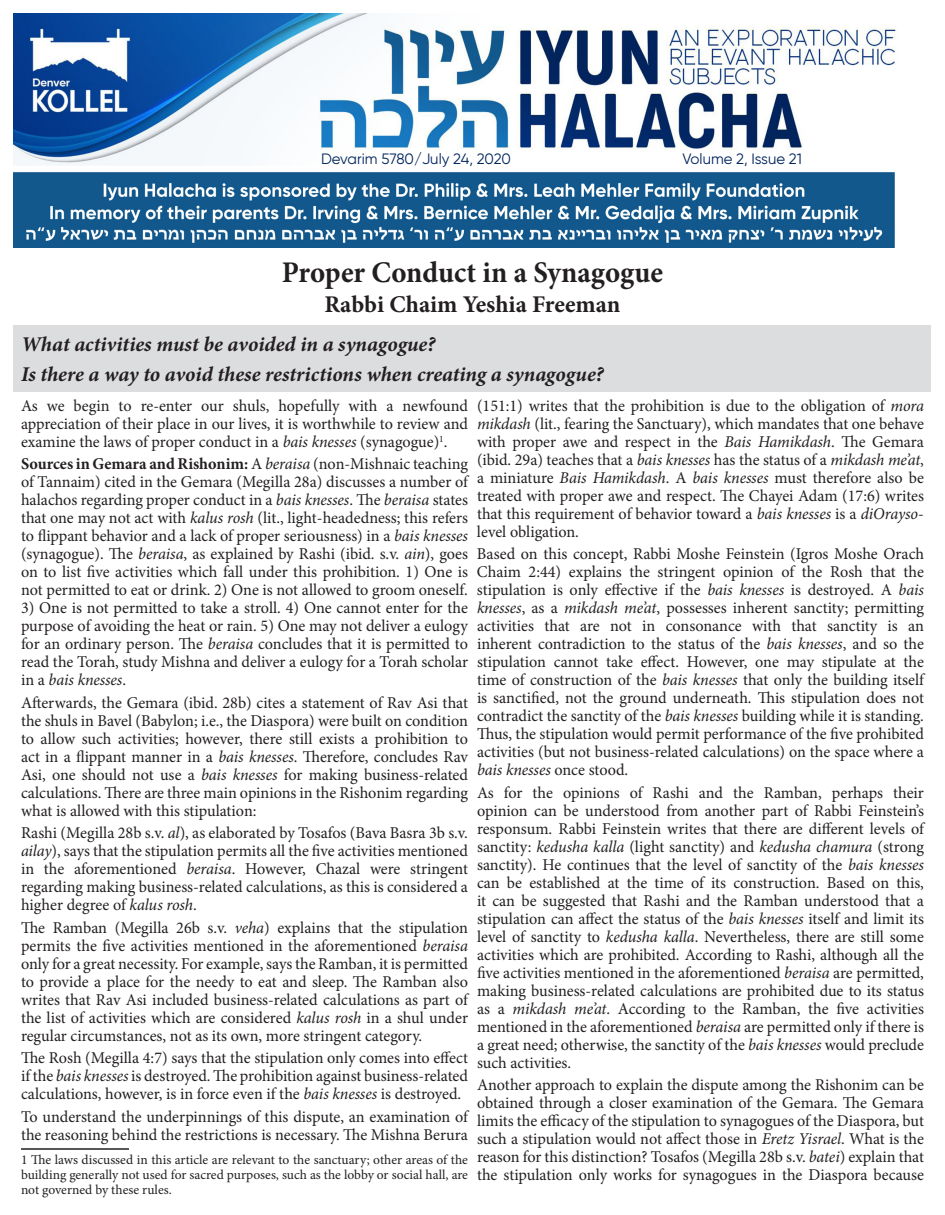
<style>
.page{position:relative;width:945px;height:1215px;background:#fff}
.page>*{position:absolute;margin:0;border:0;box-sizing:border-box;transform-origin:0 0}
.t1{font:700 30px "Minion Pro";color:#231f20;scale:.96 1}
.t2{font:700 24px "Minion Pro";color:#231f20}
.t3{font:italic 700 21px "Minion Pro";color:#231f20}
.t4{font:16.5px/18px "Minion Pro";color:#231f20;text-align:justify}
.t5{font:15px "Gilroy";color:#02255d}
.t6{font:13.5px/15px "Minion Pro";color:#231f20;text-align:justify}
.s1{font-style:italic}
.s2{font-weight:700}
</style>
<div class="page">
<div style="left:14px;top:325px;width:918px;height:67px;background:#dcdddf"></div>
<hr style="left:21px;top:1148px;width:108px;height:2px;background:#231f20">
<img style="left:14px;top:14px;width:882px;height:234px">
<p class="t5" style="left:321px;top:150px;width:191px">Devarim 5780/July 24, 2020</p>
<p class="t5" style="left:682px;top:150px;width:121px">Volume 2, Issue 21</p>
<p class="t1" style="left:282px;top:251px;width:399px">Proper Conduct in a Synagogue</p>
<p class="t2" style="left:324px;top:287px;width:298px">Rabbi Chaim Yeshia Freeman</p>
<p class="t3" style="left:21px;top:329px;width:416px">What activities must be avoided in a synagogue?</p>
<p class="t3" style="left:21px;top:359px;width:584px">Is there a way to avoid these restrictions when creating a synagogue?</p>
<p class="t4" style="left:21px;top:397px;width:449px">As we begin to re-enter our shuls, hopefully with a newfound appreciation of their place in our lives, it is worthwhile to review and examine the laws of proper conduct in a <span class="s1">bais knesses</span> (synagogue)<sup>1</sup>.</p>
<p class="t4" style="left:21px;top:455px;width:449px"><span class="s2">Sources in Gemara and Rishonim:</span> A <span class="s1">beraisa</span> (non-Mishnaic teaching of Tannaim) cited in the Gemara (Megilla 28a) discusses a number of halachos regarding proper conduct in a <span class="s1">bais knesses</span>. The <span class="s1">beraisa</span> states that one may not act with <span class="s1">kalus rosh</span> (lit., light-headedness; this refers to flippant behavior and a lack of proper seriousness) in a <span class="s1">bais knesses </span>(synagogue). The <span class="s1">beraisa</span>, as explained by Rashi (ibid. s.v. <span class="s1">ain</span>), goes on to list five activities which fall under this prohibition. 1) One is not permitted to eat or drink. 2) One is not allowed to groom oneself.</p>
<p class="t4" style="left:21px;top:599px;width:449px">3) One is not permitted to take a stroll. 4) One cannot enter for the purpose of avoiding the heat or rain. 5) One may not deliver a eulogy for an ordinary person. The <span class="s1">beraisa</span> concludes that it is permitted to read the Torah, study Mishna and deliver a eulogy for a Torah scholar in a <span class="s1">bais knesses</span>.</p>
<p class="t4" style="left:21px;top:694px;width:449px">Afterwards, the Gemara (ibid. 28b) cites a statement of Rav Asi that the shuls in Bavel (Babylon; i.e., the Diaspora) were built on condition to allow such activities; however, there still exists a prohibition to act in a flippant manner in a <span class="s1">bais knesses</span>. Therefore, concludes Rav Asi, one should not use a <span class="s1">bais knesses</span> for making business-related calculations. There are three main opinions in the Rishonim regarding what is allowed with this stipulation:</p>
<p class="t4" style="left:21px;top:824px;width:449px">Rashi (Megilla 28b s.v. <span class="s1">al</span>), as elaborated by Tosafos (Bava Basra 3b s.v. <span class="s1">ailay</span>), says that the stipulation permits all the five activities mentioned in the aforementioned <span class="s1">beraisa</span>. However, Chazal were stringent regarding making business-related calculations, as this is considered a higher degree of <span class="s1">kalus rosh</span>.</p>
<p class="t4" style="left:21px;top:919px;width:449px">The Ramban (Megilla 26b s.v. <span class="s1">veha</span>) explains that the stipulation permits the five activities mentioned in the aforementioned <span class="s1">beraisa </span>only for a great necessity. For example, says the Ramban, it is permitted to provide a place for the needy to eat and sleep. The Ramban also writes that Rav Asi included business-related calculations as part of the list of activities which are considered <span class="s1">kalus rosh</span> in a shul under regular circumstances, not as its own, more stringent category.</p>
<p class="t4" style="left:21px;top:1049px;width:449px">The Rosh (Megilla 4:7) says that the stipulation only comes into effect if the <span class="s1">bais knesses</span> is destroyed. The prohibition against business-related calculations, however, is in force even if the <span class="s1">bais knesses</span> is destroyed.</p>
<p class="t4" style="left:21px;top:1108px;width:449px">To understand the underpinnings of this dispute, an examination of the reasoning behind the restrictions is necessary. The Mishna Berura</p>
<p class="t6" style="left:21px;top:1152px;width:449px">1 The laws discussed in this article are relevant to the sanctuary; other areas of the building generally not used for sacred purposes, such as the lobby or social hall, are not governed by these rules.</p>
<p class="t4" style="left:477px;top:397px;width:449px">(151:1) writes that the prohibition is due to the obligation of <span class="s1">mora mikdash</span> (lit., fearing the Sanctuary), which mandates that one behave with proper awe and respect in the <span class="s1">Bais Hamikdash</span>. The Gemara (ibid. 29a) teaches that a <span class="s1">bais knesses</span> has the status of a <span class="s1">mikdash me’at</span>, a miniature <span class="s1">Bais Hamikdash</span>. A <span class="s1">bais knesses</span> must therefore also be treated with proper awe and respect. The Chayei Adam (17:6) writes that this requirement of behavior toward a <span class="s1">bais knesses</span> is a <span class="s1">diOrayso&shy;</span>level obligation.</p>
<p class="t4" style="left:477px;top:545px;width:449px">Based on this concept, Rabbi Moshe Feinstein (Igros Moshe Orach Chaim 2:44) explains the stringent opinion of the Rosh that the stipulation is only effective if the <span class="s1">bais knesses</span> is destroyed. A <span class="s1">bais knesses</span>, as a <span class="s1">mikdash me’at</span>, possesses inherent sanctity; permitting activities that are not in consonance with that sanctity is an inherent contradiction to the status of the <span class="s1">bais knesses</span>, and so the stipulation cannot take effect. However, one may stipulate at the time of construction of the <span class="s1">bais knesses</span> that only the building itself is sanctified, not the ground underneath. This stipulation does not contradict the sanctity of the <span class="s1">bais knesses</span> building while it is standing.<br>Thus, the stipulation would permit performance of the five prohibited activities (but not business-related calculations) on the space where a <span class="s1">bais knesses</span> once stood.</p>
<p class="t4" style="left:477px;top:784px;width:449px">As for the opinions of Rashi and the Ramban, perhaps their opinion can be understood from another part of Rabbi Feinstein’s responsum. Rabbi Feinstein writes that there are different levels of sanctity: <span class="s1">kedusha kalla</span> (light sanctity) and <span class="s1">kedusha chamura</span> (strong sanctity). He continues that the level of sanctity of the <span class="s1">bais knesses </span>can be established at the time of its construction. Based on this, it can be suggested that Rashi and the Ramban understood that a stipulation can affect the status of the <span class="s1">bais knesses</span> itself and limit its level of sanctity to <span class="s1">kedusha kalla</span>. Nevertheless, there are still some activities which are prohibited. According to Rashi, although all the five activities mentioned in the aforementioned <span class="s1">beraisa</span> are permitted, making business-related calculations are prohibited due to its status as a <span class="s1">mikdash me’at</span>. According to the Ramban, the five activities mentioned in the aforementioned <span class="s1">beraisa</span> are permitted only if there is a great need; otherwise, the sanctity of the <span class="s1">bais knesses</span> would preclude such activities.</p>
<p class="t4" style="left:477px;top:1076px;width:449px">Another approach to explain the dispute among the Rishonim can be obtained through a closer examination of the Gemara. The Gemara limits the efficacy of the stipulation to synagogues of the Diaspora, but such a stipulation would not affect those in <span class="s1">Eretz Yisrael</span>. What is the reason for this distinction? Tosafos (Megilla 28b s.v. <span class="s1">batei</span>) explain that the stipulation only works for synagogues in the Diaspora because</p>
</div>
